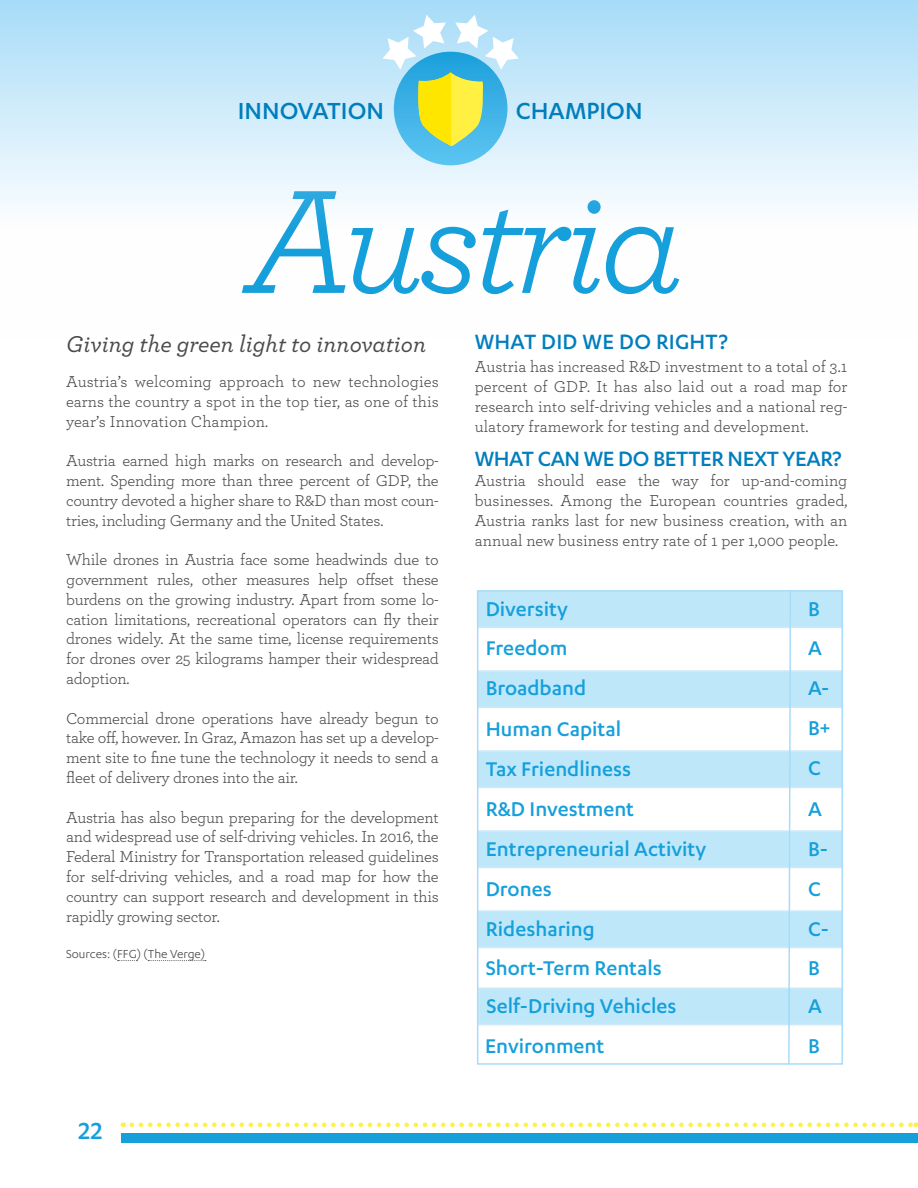
<style>
.page{position:relative;width:918px;height:1188px;background:#fff}
.page>*{position:absolute;margin:0;border:0;box-sizing:border-box;transform-origin:0 0}
.t1{font:italic 154.5px "Archer";letter-spacing:-.05em;color:#159fdb}
.t2{font:500 27px "Karbon";color:#007ebd}
.t3{font:500 27px "Karbon";color:#159fdb}
.t4{font:italic 500 24px "Archer";color:#4a4a49}
.t5{font:500 24px "Karbon";letter-spacing:-.015em;color:#007ebd}
.t6{font:500 24px "Karbon";letter-spacing:.01em;color:#007ebd}
.t7{font:500 22.95px/39.9px "Karbon";color:#159fdb}
.t8{font:16.5px/19.8px "Archer";letter-spacing:-.015em;color:#4a4a49;text-align:justify}
.t9{font:13.5px "Karbon";color:#4a4a49}
</style>
<div class="page">
<div style="left:121px;top:1133px;width:797px;height:10px;background:#159fdb"></div>
<svg style="left:132px;top:1123px;width:785px;height:4px"></svg>
<svg style="left:118px;top:960px;width:19px;height:1px"></svg>
<svg style="left:148px;top:960px;width:58px;height:1px"></svg>
<div style="left:477px;top:590px;width:366px;height:38px;background:#bee8fa;border:2px solid #a7dcf8"></div>
<div style="left:477px;top:670px;width:366px;height:38px;background:#bee8fa;border:2px solid #a7dcf8"></div>
<div style="left:477px;top:750px;width:366px;height:38px;background:#bee8fa;border:2px solid #a7dcf8"></div>
<div style="left:477px;top:830px;width:366px;height:38px;background:#bee8fa;border:2px solid #a7dcf8"></div>
<div style="left:477px;top:910px;width:366px;height:38px;background:#bee8fa;border:2px solid #a7dcf8"></div>
<svg style="left:787px;top:590px;width:5px;height:475px"></svg>
<div style="left:478px;top:988px;width:365px;height:37px;background:#bee8fa;border:2px solid #a7dcf8"></div>
<div style="left:0;top:0;width:918px;height:338px;background:linear-gradient(to bottom,#afdff8,#fff)"></div>
<div style="left:394px;top:52px;width:113px;height:113px;background:#55c1ef;border-radius:57px"></div>
<svg style="left:383px;top:15px;width:136px;height:131px"></svg>
<h2 class="t2" style="left:238px;top:95px;width:148px">INNOVATION</h2>
<h2 class="t2" style="left:516px;top:95px;width:128px">CHAMPION</h2>
<h1 class="t1" style="left:246px;top:131px;width:440px">Austria</h1>
<h3 class="t4" style="left:66px;top:327px;width:362px">Giving the green light to innovation</h3>
<p class="t8" style="left:66px;top:371px;width:374px">Austria’s welcoming approach to new technologies earns the country a spot in the top tier, as one of this year’s Innovation Champion.</p>
<p class="t8" style="left:66px;top:450px;width:374px">Austria earned high marks on research and develop&shy;ment. Spending more than three percent of GDP, the country devoted a higher share to R&amp;D than most coun&shy;tries, including Germany and the United States.</p>
<p class="t8" style="left:66px;top:549px;width:374px">While drones in Austria face some headwinds due to government rules, other measures help offset these burdens on the growing industry. Apart from some lo&shy;cation limitations, recreational operators can fly their drones widely. At the same time, license requirements for drones over 25 kilograms hamper their widespread adoption.</p>
<p class="t8" style="left:66px;top:707px;width:374px">Commercial drone operations have already begun to take off, however. In Graz, Amazon has set up a develop&shy;ment site to fine tune the technology it needs to send a fleet of delivery drones into the air.</p>
<p class="t8" style="left:66px;top:806px;width:374px">Austria has also begun preparing for the development and widespread use of self-driving vehicles. In 2016, the Federal Ministry for Transportation released guidelines for self-driving vehicles, and a road map for how the country can support research and development in this rapidly growing sector.</p>
<p class="t9" style="left:66px;top:946px;width:141px">Sources: (FFG) (The Verge)</p>
<h2 class="t3" style="left:79px;top:1116px;width:25px">22</h2>
<h3 class="t6" style="left:475px;top:329px;width:255px">WHAT DID WE DO RIGHT?</h3>
<p class="t8" style="left:475px;top:356px;width:374px">Austria has increased R&amp;D investment to a total of 3.1 percent of GDP. It has also laid out a road map for research into self-driving vehicles and a national reg&shy;ulatory framework for testing and development.</p>
<h3 class="t5" style="left:475px;top:446px;width:368px">WHAT CAN WE DO BETTER NEXT YEAR?</h3>
<p class="t8" style="left:475px;top:470px;width:374px">Austria should ease the way for up-and-coming businesses. Among the European countries graded, Austria ranks last for new business creation, with an annual new business entry rate of 1 per 1,000 people.</p>
<h3 class="t7" style="left:486px;top:589px;width:222px">Diversity<br>Freedom<br>Broadband<br>Human Capital<br>Tax Friendliness<br>R&amp;D Investment<br>Entrepreneurial Activity<br>Drones<br>Ridesharing<br>Short-Term Rentals</h3>
<h3 class="t7" style="left:808px;top:588px;width:24px">B<br>A<br>A-<br>B+<br>C<br>A<br>B-<br>C<br>C-<br>B</h3>
<h3 class="t7" style="left:485px;top:985px;width:193px">Self-Driving Vehicles<br>Environment</h3>
<h3 class="t7" style="left:808px;top:985px;width:15px">A<br>B</h3>
</div>
